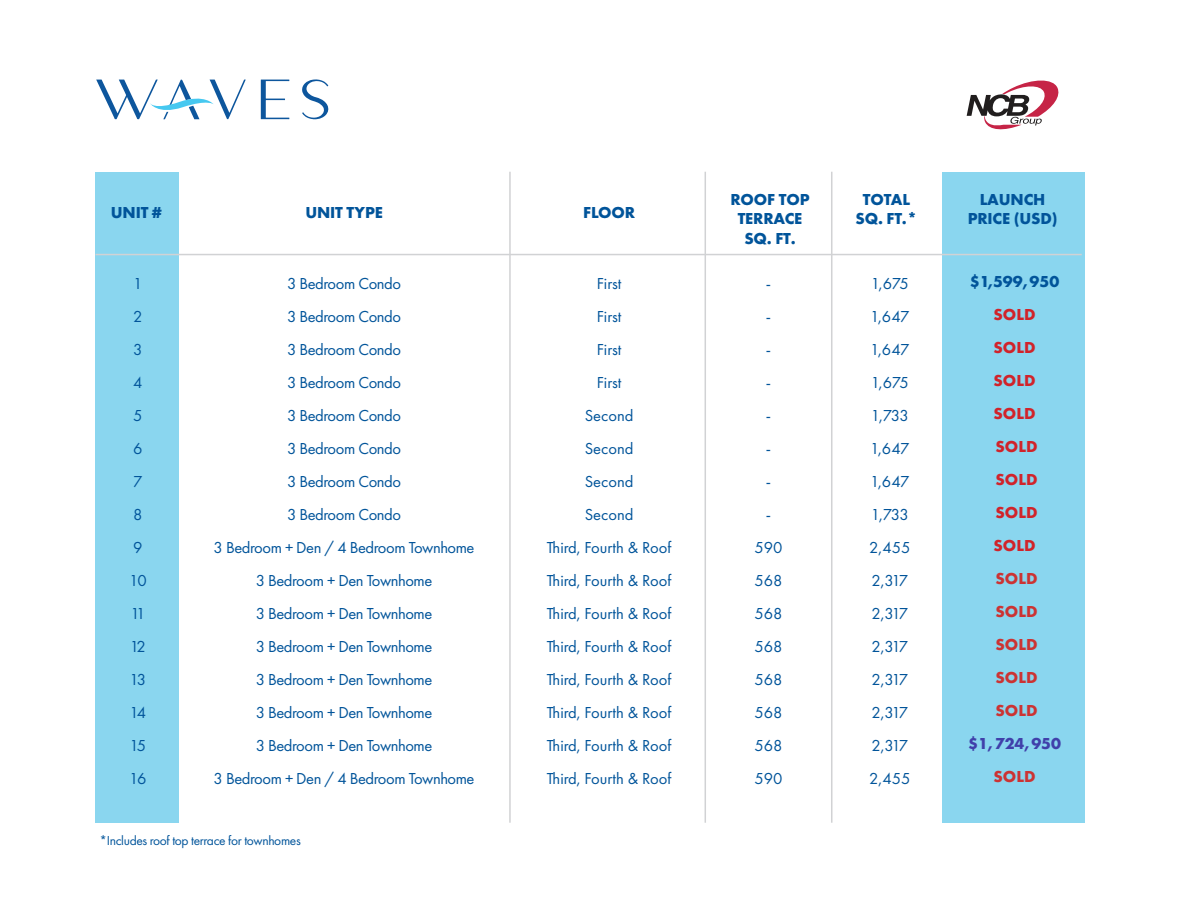
<style>
.page{position:relative;width:1188px;height:918px;background:#fff}
.page>*{position:absolute;margin:0;border:0;box-sizing:border-box;transform-origin:0 0}
.t1{font:16.5px "Futura PT";letter-spacing:-.025em;color:#01549a}
.t2{font:16.5px "Futura PT";color:#01549a}
.t3{font:700 16.5px/19.5px "Futura PT";letter-spacing:-.01em;color:#01549a;text-align:center}
.t4{font:700 16.5px/33px "Futura PT";color:#d1232a;text-align:justify}
.t5{font:700 16.5px/33px "Futura PT";color:#c33;text-align:justify}
.t6{font:700 16.5px "Futura PT";color:#4040aa}
.t7{font:13.5px "Futura PT";letter-spacing:-.025em;color:#01549a}
.s1{font-style:inherit}
.s2{color:#d1232a}
</style>
<div class="page">
<div style="left:942px;top:172px;width:142px;height:651px;background:#8ad6ef"></div>
<div style="left:96px;top:172px;width:83px;height:651px;background:#8ad6ef"></div>
<hr style="left:509px;top:172px;width:2px;height:651px;background:#d1d2d4">
<hr style="left:705px;top:172px;width:1px;height:651px;background:#d1d2d4">
<hr style="left:831px;top:172px;width:1px;height:651px;background:#d1d2d4">
<hr style="left:96px;top:254px;width:986px;height:1px;background:#d1d2d4">
<svg style="left:302px;top:79px;width:27px;height:40px"></svg>
<svg style="left:261px;top:80px;width:28px;height:39px"></svg>
<svg style="left:96px;top:80px;width:150px;height:39px"></svg>
<svg style="left:967px;top:81px;width:91px;height:49px"></svg>
<p class="t3" style="left:111px;top:202px;width:53px">UNIT #</p>
<p class="t3" style="left:305px;top:202px;width:79px">UNIT TYPE</p>
<p class="t3" style="left:583px;top:202px;width:53px">FLOOR</p>
<p class="t1" style="left:133px;top:274px;width:11px">1</p>
<p class="t1" style="left:133px;top:307px;width:11px">2</p>
<p class="t1" style="left:133px;top:340px;width:11px">3</p>
<p class="t1" style="left:133px;top:373px;width:11px">4</p>
<p class="t1" style="left:133px;top:406px;width:11px">5</p>
<p class="t1" style="left:133px;top:439px;width:11px">6</p>
<p class="t1" style="left:133px;top:472px;width:11px">7</p>
<p class="t1" style="left:133px;top:505px;width:11px">8</p>
<p class="t1" style="left:133px;top:538px;width:11px">9</p>
<p class="t1" style="left:129px;top:571px;width:19px">10</p>
<p class="t1" style="left:130px;top:604px;width:17px">11</p>
<p class="t1" style="left:130px;top:637px;width:18px">12</p>
<p class="t1" style="left:130px;top:670px;width:18px">13</p>
<p class="t1" style="left:130px;top:703px;width:18px">14</p>
<p class="t1" style="left:130px;top:736px;width:18px">15</p>
<p class="t1" style="left:129px;top:769px;width:19px">16</p>
<p class="t1" style="left:287px;top:274px;width:116px">3 Bedroom Condo</p>
<p class="t1" style="left:287px;top:307px;width:116px">3 Bedroom Condo</p>
<p class="t1" style="left:287px;top:340px;width:116px">3 Bedroom Condo</p>
<p class="t1" style="left:287px;top:373px;width:116px">3 Bedroom Condo</p>
<p class="t1" style="left:287px;top:406px;width:116px">3 Bedroom Condo</p>
<p class="t1" style="left:287px;top:439px;width:116px">3 Bedroom Condo</p>
<p class="t1" style="left:287px;top:472px;width:116px">3 Bedroom Condo</p>
<p class="t1" style="left:287px;top:505px;width:116px">3 Bedroom Condo</p>
<p class="t1" style="left:214px;top:538px;width:262px">3 Bedroom + Den / 4 Bedroom Townhome</p>
<p class="t1" style="left:256px;top:571px;width:178px">3 Bedroom + Den Townhome</p>
<p class="t1" style="left:256px;top:604px;width:178px">3 Bedroom + Den Townhome</p>
<p class="t1" style="left:256px;top:637px;width:178px">3 Bedroom + Den Townhome</p>
<p class="t1" style="left:256px;top:670px;width:178px">3 Bedroom + Den Townhome</p>
<p class="t1" style="left:256px;top:703px;width:178px">3 Bedroom + Den Townhome</p>
<p class="t1" style="left:256px;top:736px;width:178px">3 Bedroom + Den Townhome</p>
<p class="t1" style="left:214px;top:769px;width:262px">3 Bedroom + Den / 4 Bedroom Townhome</p>
<p class="t7" style="left:99px;top:833px;width:203px">*Includes roof top terrace for townhomes</p>
<p class="t1" style="left:597px;top:274px;width:26px">First</p>
<p class="t1" style="left:597px;top:307px;width:26px">First</p>
<p class="t1" style="left:597px;top:340px;width:26px">First</p>
<p class="t1" style="left:597px;top:373px;width:26px">First</p>
<p class="t1" style="left:585px;top:406px;width:50px">Second</p>
<p class="t1" style="left:585px;top:439px;width:50px">Second</p>
<p class="t1" style="left:585px;top:472px;width:50px">Second</p>
<p class="t1" style="left:585px;top:505px;width:50px">Second</p>
<p class="t2" style="left:547px;top:538px;width:126px">Third, Fourth &amp; Roof</p>
<p class="t2" style="left:547px;top:571px;width:126px">Third, Fourth &amp; Roof</p>
<p class="t2" style="left:547px;top:604px;width:126px">Third, Fourth &amp; Roof</p>
<p class="t2" style="left:547px;top:637px;width:126px">Third, Fourth &amp; Roof</p>
<p class="t2" style="left:547px;top:670px;width:126px">Third, Fourth &amp; Roof</p>
<p class="t2" style="left:547px;top:703px;width:126px">Third, Fourth &amp; Roof</p>
<p class="t2" style="left:547px;top:736px;width:126px">Third, Fourth &amp; Roof</p>
<p class="t2" style="left:547px;top:769px;width:126px">Third, Fourth &amp; Roof</p>
<p class="t3" style="left:730px;top:189px;width:81px">ROOF TOP<br>TERRACE</p>
<p class="t3" style="left:744px;top:228px;width:53px">SQ. FT.</p>
<p class="t1" style="left:766px;top:274px;width:7px">-</p>
<p class="t1" style="left:766px;top:307px;width:7px">-</p>
<p class="t1" style="left:766px;top:340px;width:7px">-</p>
<p class="t1" style="left:766px;top:373px;width:7px">-</p>
<p class="t1" style="left:766px;top:406px;width:7px">-</p>
<p class="t1" style="left:766px;top:439px;width:7px">-</p>
<p class="t1" style="left:766px;top:472px;width:7px">-</p>
<p class="t1" style="left:766px;top:505px;width:7px">-</p>
<p class="t1" style="left:754px;top:538px;width:30px">590</p>
<p class="t1" style="left:754px;top:571px;width:30px">568</p>
<p class="t1" style="left:754px;top:604px;width:30px">568</p>
<p class="t1" style="left:754px;top:637px;width:30px">568</p>
<p class="t1" style="left:754px;top:670px;width:30px">568</p>
<p class="t1" style="left:754px;top:703px;width:30px">568</p>
<p class="t1" style="left:754px;top:736px;width:30px">568</p>
<p class="t1" style="left:754px;top:769px;width:30px">590</p>
<p class="t3" style="left:863px;top:189px;width:49px">TOTAL</p>
<p class="t3" style="left:856px;top:208px;width:63px">SQ. FT.*</p>
<p class="t1" style="left:871px;top:274px;width:40px">1,675</p>
<p class="t1" style="left:870px;top:307px;width:41px">1,647</p>
<p class="t1" style="left:870px;top:340px;width:41px">1,647</p>
<p class="t1" style="left:871px;top:373px;width:40px">1,675</p>
<p class="t1" style="left:871px;top:406px;width:39px">1,733</p>
<p class="t1" style="left:870px;top:439px;width:41px">1,647</p>
<p class="t1" style="left:870px;top:472px;width:41px">1,647</p>
<p class="t1" style="left:871px;top:505px;width:39px">1,733</p>
<p class="t1" style="left:869px;top:538px;width:43px">2,455</p>
<p class="t1" style="left:871px;top:571px;width:38px">2,317</p>
<p class="t1" style="left:871px;top:604px;width:38px">2,317</p>
<p class="t1" style="left:871px;top:637px;width:38px">2,317</p>
<p class="t1" style="left:871px;top:670px;width:38px">2,317</p>
<p class="t1" style="left:871px;top:703px;width:38px">2,317</p>
<p class="t1" style="left:871px;top:736px;width:38px">2,317</p>
<p class="t1" style="left:869px;top:769px;width:43px">2,455</p>
<p class="t3" style="left:968px;top:189px;width:91px">LAUNCH<br>PRICE (USD)</p>
<p class="t3" style="left:970px;top:264px;width:91px;line-height:33px">$1,<span class="s1">59</span>9,950<br><span class="s2">SOLD</span></p>
<p class="t4" style="left:994px;top:330px;width:46px">SOLD SOLD SOLD SOLD SOLD SOLD SOLD</p>
<p class="t5" style="left:995px;top:561px;width:44px">SOLD SOLD SOLD SOLD SOLD</p>
<p class="t6" style="left:968px;top:733px;width:94px">$1,724,950</p>
<p class="t5" style="left:994px;top:759px;width:44px">SOLD</p>
</div>
